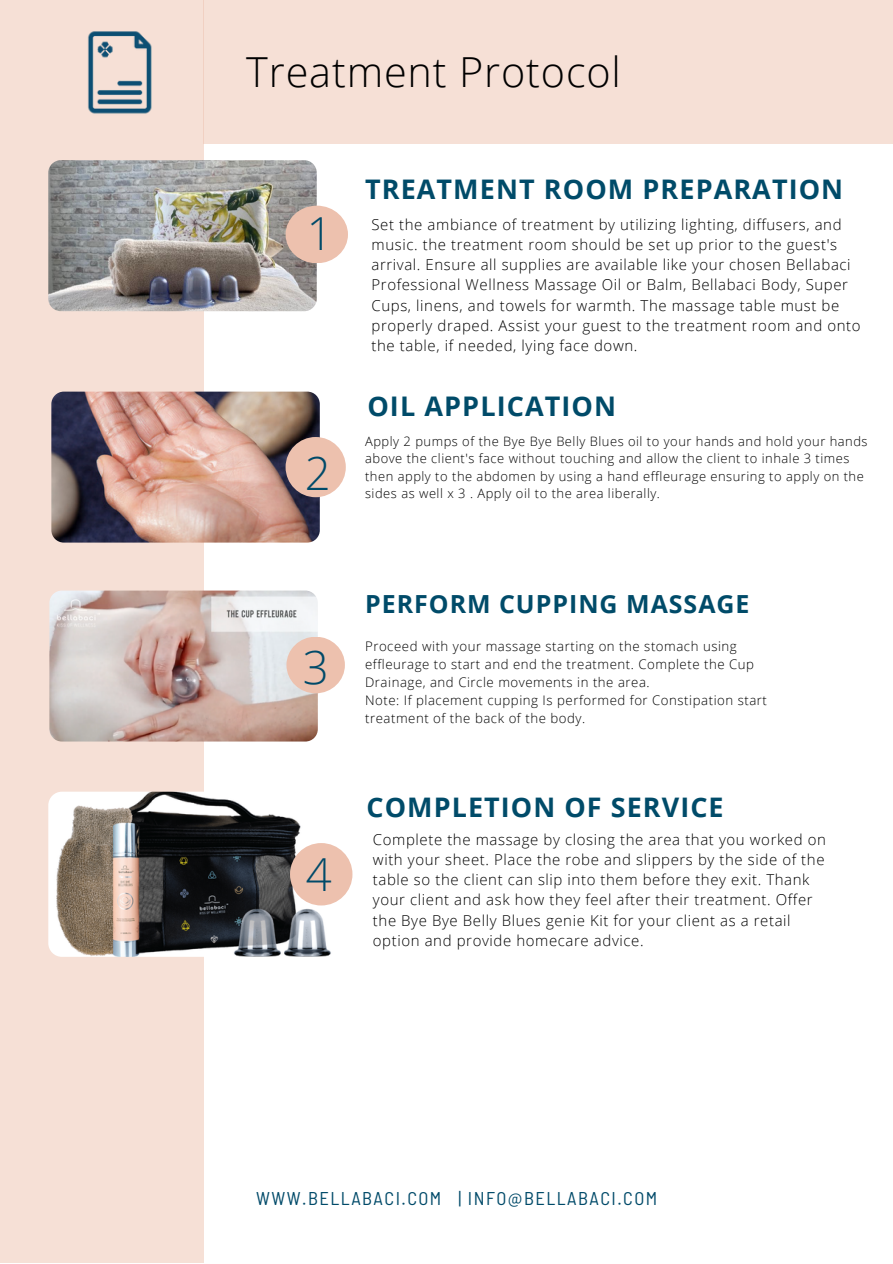
<style>
.page{position:relative;width:893px;height:1264px;background:#fff}
.page>*{position:absolute;margin:0;border:0;box-sizing:border-box;transform-origin:0 0}
.t1{font:300 45.45px "Open Sans";color:#004a69}
.t2{font:300 41.4px "Open Sans";letter-spacing:.02em;color:#000}
.t3{font:700 27px "Open Sans";letter-spacing:.04em;color:#004b69}
.t4{font:700 24.9px "Open Sans";letter-spacing:.04em;color:#004b69}
.t5{font:semi-condensed 18.45px "Barlow";letter-spacing:.08em;color:#004a69}
.t6{font:300 15px/20.2px "Open Sans";letter-spacing:.04em;color:#000}
.t7{font:300 13.2px/17.9px "Open Sans";letter-spacing:.04em;color:#000}
.t8{font:300 12.9px/17.4px "Open Sans";letter-spacing:.04em;color:#000}
</style>
<div class="page">
<div style="left:0;top:0;width:203px;height:1262px;background:#f6e0d6"></div>
<div style="left:203px;top:0;width:689px;height:144px;background:#f6e0d6"></div>
<img style="left:88px;top:31px;width:64px;height:83px">
<img style="left:48px;top:160px;width:269px;height:151px;border-radius:13px">
<img style="left:51px;top:391px;width:269px;height:151px;border-radius:13px">
<img style="left:49px;top:590px;width:269px;height:151px;border-radius:13px">
<img style="left:48px;top:791px;width:294px;height:165px;border-radius:14px">
<div style="left:285px;top:206px;width:63px;height:57px;background:#edc1ae;border-radius:50%"></div>
<div style="left:286px;top:636px;width:59px;height:57px;background:#edc1ae;border-radius:50%"></div>
<div style="left:285px;top:437px;width:61px;height:60px;background:#edc1ae;border-radius:50%"></div>
<div style="left:290px;top:843px;width:62px;height:62px;background:#edc1ae;border-radius:50%"></div>
<h2 class="t2" style="left:246px;top:43px;width:376px">Treatment Protocol</h2>
<h1 class="t1" style="left:307px;top:201px;width:27px">1</h1>
<h1 class="t1" style="left:305px;top:441px;width:27px">2</h1>
<h3 class="t3" style="left:365px;top:170px;width:479px">TREATMENT ROOM PREPARATION</h3>
<p class="t6" style="left:371px;top:214px;width:490px">Set the ambiance of treatment by utilizing lighting, diffusers, and music. the treatment room should be set up prior to the guest's arrival. Ensure all supplies are available like your chosen Bellabaci Professional Wellness Massage Oil or Balm, Bellabaci Body, Super Cups, linens, and towels for warmth. The massage table must be properly draped. Assist your guest to the treatment room and onto the table, if needed, lying face down.</p>
<h3 class="t3" style="left:367px;top:387px;width:250px">OIL APPLICATION</h3>
<p class="t8" style="left:365px;top:432px;width:504px">Apply 2 pumps of the Bye Bye Belly Blues oil to your hands and hold your hands above the client's face without touching and allow the client to inhale 3 times then apply to the abdomen by using a hand effleurage ensuring to apply on the sides as well x 3 . Apply oil to the area liberally.</p>
<h1 class="t1" style="left:303px;top:635px;width:27px">3</h1>
<h1 class="t1" style="left:306px;top:842px;width:27px">4</h1>
<h3 class="t4" style="left:365px;top:587px;width:386px">PERFORM CUPPING MASSAGE</h3>
<p class="t7" style="left:365px;top:637px;width:403px">Proceed with your massage starting on the stomach using effleurage to start and end the treatment. Complete the Cup Drainage, and Circle movements in the area.<br>Note: If placement cupping Is performed for Constipation start treatment of the back of the body.</p>
<h3 class="t3" style="left:366px;top:788px;width:359px">COMPLETION OF SERVICE</h3>
<p class="t6" style="left:373px;top:828px;width:454px">Complete the massage by closing the area that you worked on with your sheet. Place the robe and slippers by the side of the table so the client can slip into them before they exit. Thank your client and ask how they feel after their treatment. Offer the Bye Bye Belly Blues genie Kit for your client as a retail option and provide homecare advice.</p>
<p class="t5" style="left:256px;top:1185px;width:402px">WWW.BELLABACI.COM | INFO@BELLABACI.COM</p>
</div>
